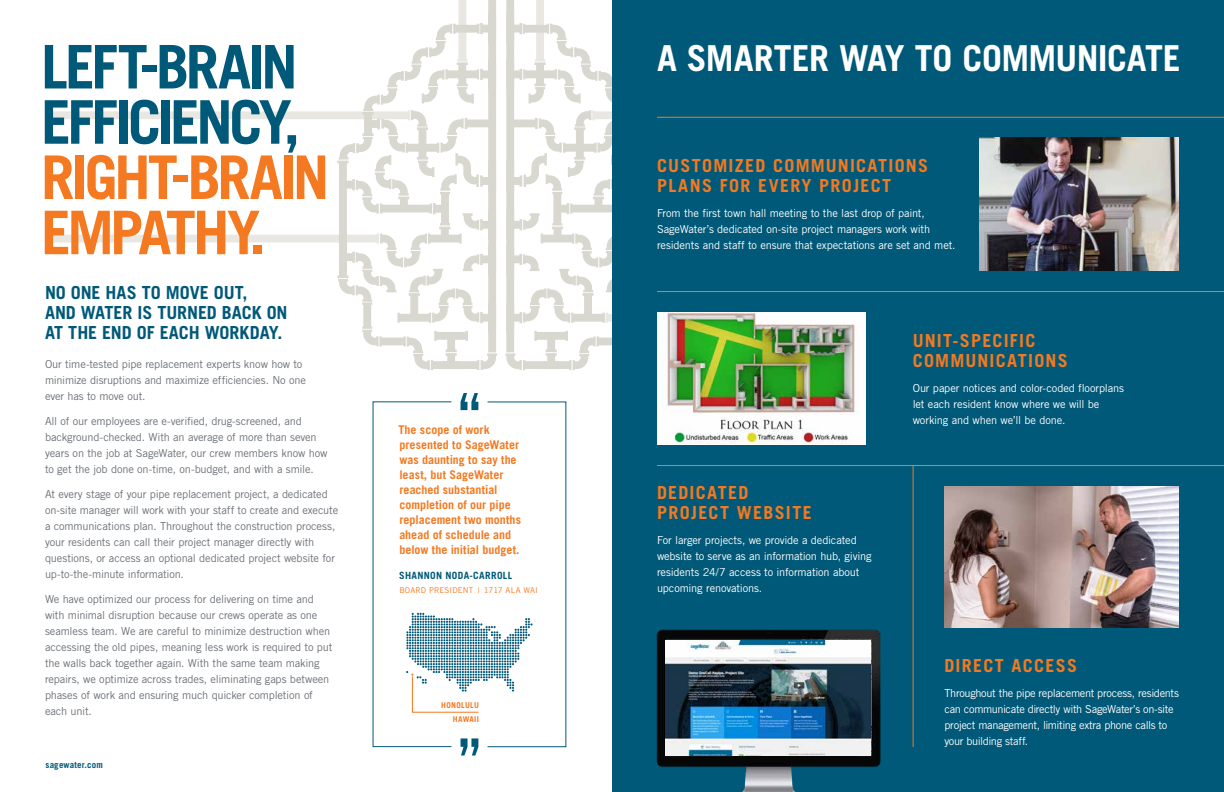
<style>
.page{position:relative;width:1224px;height:792px;background:#fff}
.page>*{position:absolute;margin:0;border:0;box-sizing:border-box;transform-origin:0 0}
.t1{font:700 60.2px/55.2px "Trade Gothic LT Std";letter-spacing:-.065em;color:#005978}
.t2{font:700 60.2px/55.2px "Trade Gothic LT Std";letter-spacing:-.065em;color:#f47920}
.t3{font:700 35.8px "Trade Gothic LT Std";letter-spacing:-.015em;color:#fff}
.t4{font:700 18px/20px "Trade Gothic LT Std";letter-spacing:.065em;color:#f47920}
.t5{font:700 18px/20px "Trade Gothic LT Std";letter-spacing:-.005em;color:#005978}
.t6{font:700 12px/15px "Trade Gothic LT Std";color:#f47920}
.t7{font:11px/16px "Trade Gothic LT Std";letter-spacing:-.015em;color:#6c7177}
.t8{font:11px/16px "Trade Gothic LT Std";letter-spacing:-.015em;color:#fff}
.t9{font:700 10px "Trade Gothic LT Std";letter-spacing:.03em;color:#005978}
.t10{font:700 9px "Trade Gothic LT Std";letter-spacing:.015em;color:#005978}
.t11{font:8px "Trade Gothic LT Std";letter-spacing:.015em;color:#f47920}
.t12{font:700 8px/14px "Trade Gothic LT Std";letter-spacing:.04em;color:#f47920;text-align:right}
</style>
<div class="page">
<svg style="left:46px;top:0;width:451px;height:370px"></svg>
<svg style="left:505px;top:0;width:107px;height:370px"></svg>
<div style="left:612px;top:0;width:612px;height:792px;background:#005978"></div>
<hr style="left:657px;top:291px;width:567px;height:1px;background:#f47920">
<hr style="left:657px;top:117px;width:567px;height:1px;background:#f47920">
<hr style="left:657px;top:465px;width:567px;height:1px;background:#f47920">
<hr style="left:913px;top:466px;width:1px;height:281px;background:#f47920">
<img style="left:944px;top:486px;width:235px;height:142px">
<img style="left:656px;top:629px;width:225px;height:163px">
<img style="left:665px;top:640px;width:206px;height:115px">
<img style="left:657px;top:312px;width:208px;height:133px">
<img style="left:980px;top:138px;width:199px;height:133px">
<svg style="left:461px;top:738px;width:17px;height:18px"></svg>
<svg style="left:461px;top:393px;width:17px;height:17px"></svg>
<svg style="left:406px;top:613px;width:127px;height:100px"></svg>
<h1 class="t1" style="left:41px;top:39px;width:261px">LEFT-BRAIN<br>EFFICIENCY,</h1>
<h1 class="t2" style="left:41px;top:149px;width:290px">RIGHT-BRAIN<br>EMPATHY.</h1>
<h3 class="t5" style="left:45px;top:282px;width:244px">NO ONE HAS TO MOVE OUT,<br>AND WATER IS TURNED BACK ON<br>AT THE END OF EACH WORKDAY.</h3>
<p class="t7" style="left:45px;top:356px;width:262px">Our time-tested pipe replacement experts know how to minimize disruptions and maximize efficiencies. No one ever has to move out.</p>
<p class="t7" style="left:45px;top:413px;width:284px">All of our employees are e-verified, drug-screened, and background-checked. With an average of more than seven years on the job at SageWater, our crew members know how to get the job done on-time, on-budget, and with a smile.</p>
<p class="t7" style="left:45px;top:486px;width:295px">At every stage of your pipe replacement project, a dedicated on-site manager will work with your staff to create and execute a communications plan. Throughout the construction process, your residents can call their project manager directly with questions, or access an optional dedicated project website for up-to-the-minute information.</p>
<p class="t7" style="left:45px;top:591px;width:289px">We have optimized our process for delivering on time and with minimal disruption because our crews operate as one seamless team. We are careful to minimize destruction when accessing the old pipes, meaning less work is required to put the walls back together again. With the same team making repairs, we optimize across trades, eliminating gaps between phases of work and ensuring much quicker completion of each unit.</p>
<p class="t10" style="left:45px;top:759px;width:59px">sagewater.com</p>
<p class="t6" style="left:399px;top:422px;width:124px">The scope of work presented to SageWater was daunting to say the least, but SageWater reached substantial completion of our pipe replacement two months ahead of schedule and below the initial budget.</p>
<p class="t9" style="left:399px;top:570px;width:114px">SHANNON NODA-CARROLL</p>
<p class="t11" style="left:399px;top:586px;width:140px">BOARD PRESIDENT | 1717 ALA WAI</p>
<p class="t12" style="left:441px;top:698px;width:39px">HONOLULU<br>HAWAII</p>
<h2 class="t3" style="left:657px;top:36px;width:525px">A SMARTER WAY TO COMMUNICATE</h2>
<h3 class="t4" style="left:657px;top:156px;width:273px">CUSTOMIZED COMMUNICATIONS<br>PLANS FOR EVERY PROJECT</h3>
<p class="t8" style="left:657px;top:205px;width:300px">From the first town hall meeting to the last drop of paint,<br>SageWater’s dedicated on-site project managers work with residents and staff to ensure that expectations are set and met.</p>
<h3 class="t4" style="left:657px;top:482px;width:156px">DEDICATED<br>PROJECT WEBSITE</h3>
<p class="t8" style="left:657px;top:532px;width:216px">For larger projects, we provide a dedicated website to serve as an information hub, giving residents 24/7 access to information about upcoming renovations.</p>
<h3 class="t4" style="left:913px;top:330px;width:157px">UNIT-SPECIFIC<br>COMMUNICATIONS</h3>
<p class="t8" style="left:913px;top:379px;width:213px">Our paper notices and color-coded floorplans let each resident know where we will be working and when we’ll be done.</p>
<h3 class="t4" style="left:944px;top:655px;width:134px">DIRECT ACCESS</h3>
<p class="t8" style="left:944px;top:685px;width:236px">Throughout the pipe replacement process, residents can communicate directly with SageWater’s on-site project management, limiting extra phone calls to your building staff.</p>
</div>
